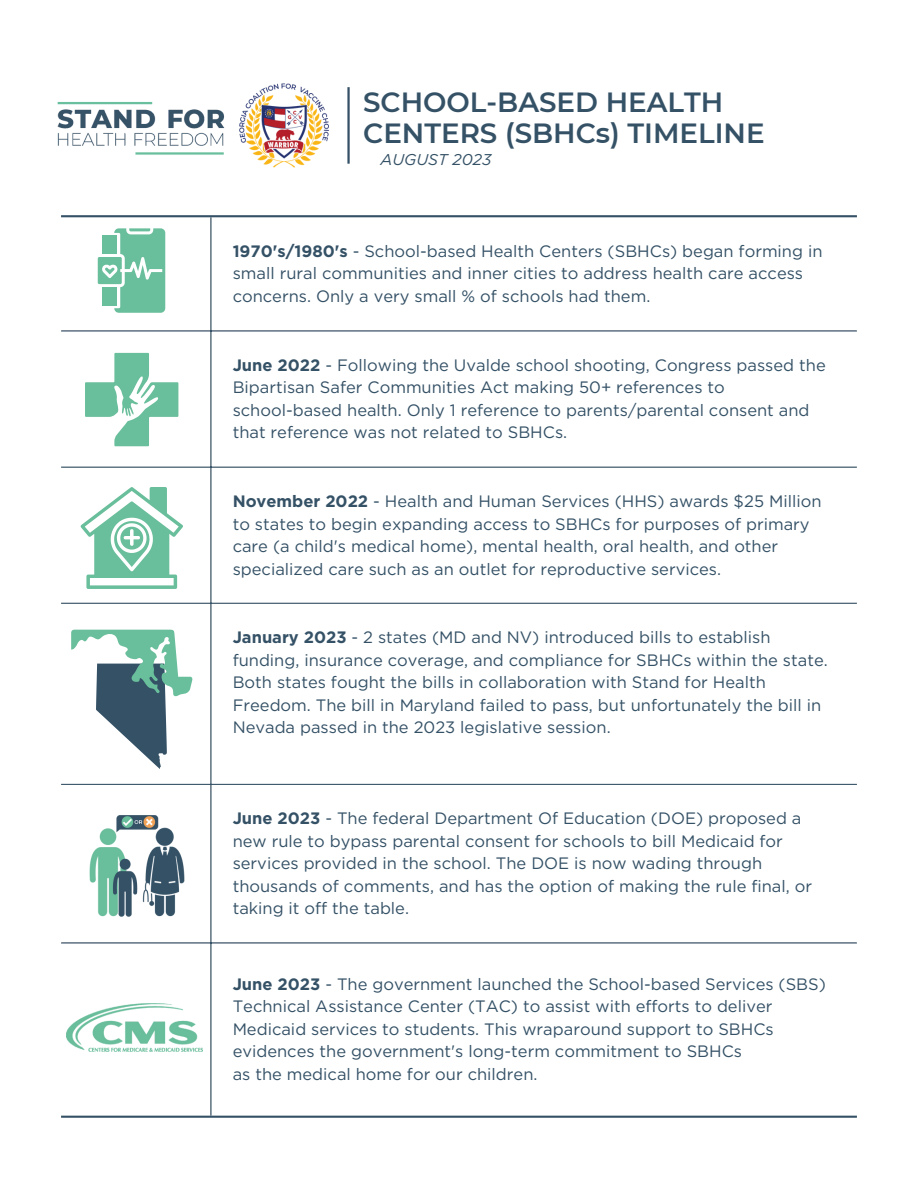
<style>
.page{position:relative;width:918px;height:1188px;background:#fff}
.page>*{position:absolute;margin:0;border:0;box-sizing:border-box;transform-origin:0 0}
.t1{font:600 27.75px "Montserrat";color:#345166}
.t2{font:16.5px/22.5px "Gotham";color:#345166}
.t3{font:italic 15.6px "Gotham";color:#345166}
.s1{font-weight:700}
</style>
<div class="page">
<hr style="left:210px;top:217px;width:2px;height:899px;background:#345166">
<hr style="left:61px;top:330px;width:796px;height:2px;background:#345166">
<hr style="left:61px;top:467px;width:796px;height:1px;background:#345166">
<hr style="left:61px;top:603px;width:796px;height:1px;background:#345166">
<hr style="left:61px;top:784px;width:796px;height:1px;background:#345166">
<hr style="left:61px;top:942px;width:796px;height:2px;background:#345166">
<hr style="left:61px;top:215px;width:796px;height:2px;background:#345166">
<hr style="left:61px;top:1116px;width:796px;height:2px;background:#345166">
<img style="left:57px;top:102px;width:168px;height:53px">
<hr style="left:347px;top:87px;width:3px;height:77px;background:#345166">
<svg style="left:85px;top:353px;width:93px;height:93px"></svg>
<svg style="left:81px;top:487px;width:102px;height:102px"></svg>
<svg style="left:98px;top:228px;width:67px;height:85px"></svg>
<svg style="left:71px;top:630px;width:122px;height:139px"></svg>
<img style="left:89px;top:815px;width:96px;height:102px">
<img style="left:66px;top:1004px;width:137px;height:47px">
<img style="left:239px;top:83px;width:90px;height:85px">
<p class="t1" style="left:363px;top:85px;width:362px">SCHOOL-BASED HEALTH</p>
<p class="t1" style="left:363px;top:117px;width:403px">CENTERS (SBHCs) TIMELINE</p>
<p class="t3" style="left:380px;top:150px;width:113px">AUGUST 2023</p>
<p class="t2" style="left:233px;top:239px;width:591px"><span class="s1">1970's/1980's</span> - School-based Health Centers (SBHCs) began forming in small rural communities and inner cities to address health care access concerns. Only a very small % of schools had them.</p>
<p class="t2" style="left:233px;top:354px;width:595px"><span class="s1">June 2022</span> - Following the Uvalde school shooting, Congress passed the<br>Bipartisan Safer Communities Act making 50+ references to</p>
<p class="t2" style="left:233px;top:399px;width:578px">school-based health. Only 1 reference to parents/parental consent and that reference was not related to SBHCs.</p>
<p class="t2" style="left:233px;top:490px;width:590px"><span class="s1">November 2022</span> - Health and Human Services (HHS) awards $25 Million to states to begin expanding access to SBHCs for purposes of primary care (a child's medical home), mental health, oral health, and other specialized care such as an outlet for reproductive services.</p>
<p class="t2" style="left:233px;top:626px;width:597px"><span class="s1">January 2023</span> - 2 states (MD and NV) introduced bills to establish funding, insurance coverage, and compliance for SBHCs within the state.<br>Both states fought the bills in collaboration with Stand for Health Freedom. The bill in Maryland failed to pass, but unfortunately the bill in Nevada passed in the 2023 legislative session.</p>
<p class="t2" style="left:233px;top:807px;width:581px"><span class="s1">June 2023</span> - The federal Department Of Education (DOE) proposed a new rule to bypass parental consent for schools to bill Medicaid for services provided in the school. The DOE is now wading through thousands of comments, and has the option of making the rule final, or taking it off the table.</p>
<p class="t2" style="left:233px;top:972px;width:595px"><span class="s1">June 2023</span> - The government launched the School-based Services (SBS)<br>Technical Assistance Center (TAC) to assist with efforts to deliver Medicaid services to students. This wraparound support to SBHCs evidences the government's long-term commitment to SBHCs</p>
<p class="t2" style="left:233px;top:1062px;width:306px">as the medical home for our children.</p>
</div>
